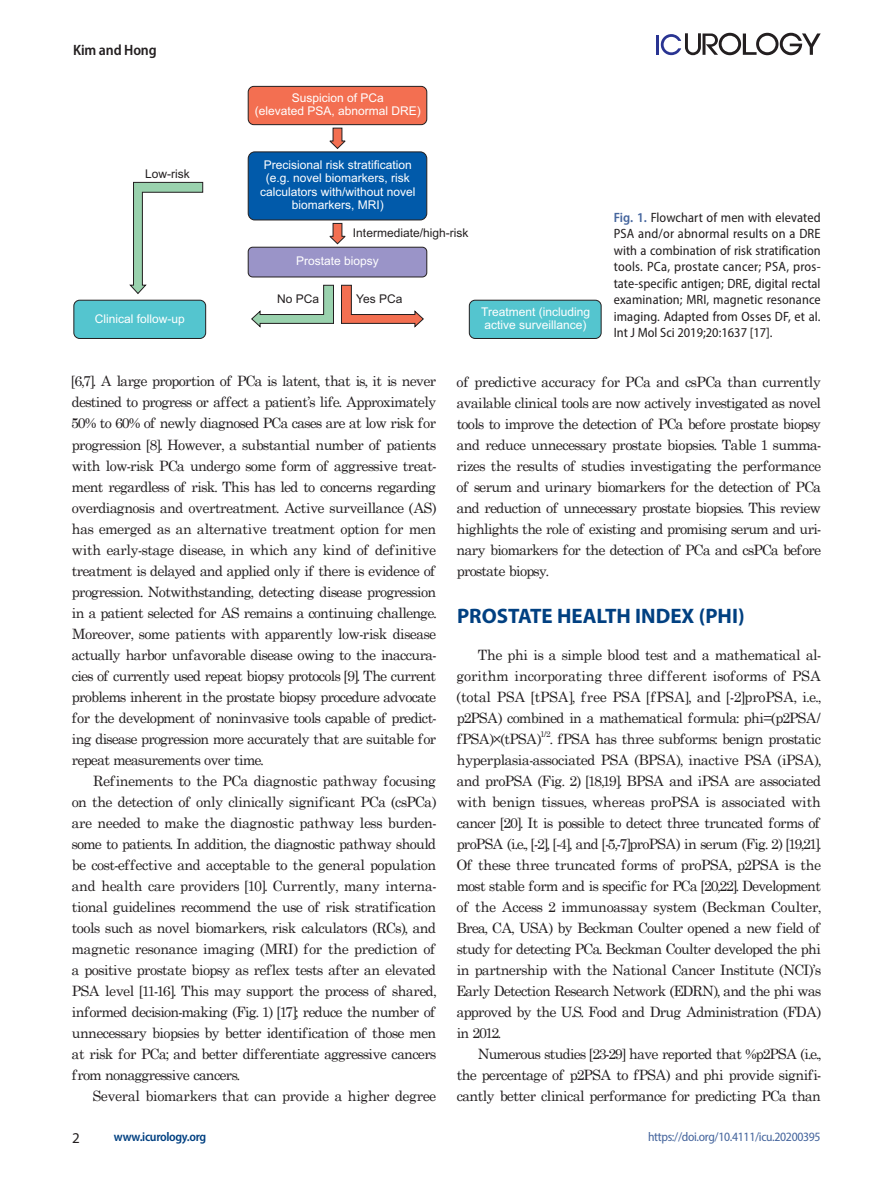
<style>
.page{position:relative;width:893px;height:1191px;background:#fff}
.page>*{position:absolute;margin:0;border:0;box-sizing:border-box;transform-origin:0 0}
.t1{font:700 21px "Myriad Pro";color:#014081}
.t2{font:600 semi-condensed 15px "Myriad Pro";letter-spacing:-.01em;color:#231f20}
.t3{font:15px "Myriad Pro";color:#231f20}
.t4{font:14.25px/21px "Century Schoolbook";letter-spacing:-.04em;color:#231f20}
.t5{font:semi-condensed 13.5px/16.5px "Myriad Pro";letter-spacing:.01em;color:#231f20;text-align:justify}
.t6{font:semi-condensed 12.75px "Myriad Pro";letter-spacing:-.025em;color:#45659d}
.t7{font:600 semi-condensed 12.75px "Myriad Pro";letter-spacing:-.025em;color:#014081}
.t8{font:12px/13.4px "Arial";color:#fff;text-align:center}
.t9{font:12px "Arial";color:#231f20}
.t10{font:8.25px "Century Schoolbook";color:#231f20}
.s1{font-weight:600;color:#45659d}
</style>
<div class="page">
<hr style="left:656px;top:35px;width:3px;height:20px;background:#293492">
<svg style="left:661px;top:33px;width:160px;height:22px"></svg>
<div style="left:469px;top:300px;width:132px;height:38px;background:#54c5cf;border-radius:6px"></div>
<div style="left:469px;top:300px;width:133px;height:39px;border:1px solid #231f20;border-radius:6px"></div>
<div style="left:74px;top:300px;width:132px;height:38px;background:#54c5cf;border-radius:6px"></div>
<div style="left:73px;top:300px;width:133px;height:39px;border:1px solid #231f20;border-radius:6px"></div>
<div style="left:248px;top:152px;width:179px;height:68px;background:#015aaa;border-radius:7px"></div>
<div style="left:248px;top:151px;width:179px;height:69px;border:1px solid #231f20;border-radius:7px"></div>
<div style="left:248px;top:247px;width:179px;height:30px;background:#9a94c8;border-radius:5px"></div>
<div style="left:248px;top:247px;width:179px;height:30px;border:1px solid #231f20;border-radius:5px"></div>
<div style="left:248px;top:86px;width:179px;height:39px;background:#f36f51;border-radius:6px"></div>
<div style="left:248px;top:86px;width:179px;height:39px;border:1px solid #231f20;border-radius:6px"></div>
<svg style="left:329px;top:127px;width:17px;height:22px"></svg>
<svg style="left:329px;top:222px;width:17px;height:23px"></svg>
<svg style="left:341px;top:284px;width:83px;height:44px"></svg>
<svg style="left:251px;top:284px;width:83px;height:44px"></svg>
<svg style="left:129px;top:181px;width:75px;height:113px"></svg>
<p class="t2" style="left:73px;top:41px;width:85px">Kim and Hong</p>
<p class="t9" style="left:145px;top:169px;width:46px">Low-risk</p>
<p class="t8" style="left:255px;top:92px;width:168px">Suspicion of PCa<br>(elevated PSA, abnormal DRE)</p>
<p class="t8" style="left:260px;top:159px;width:157px">Precisional risk stratification (e.g. novel biomarkers, risk calculators with/without novel biomarkers, MRI)</p>
<p class="t9" style="left:353px;top:228px;width:117px">Intermediate/high-risk</p>
<p class="t8" style="left:296px;top:255px;width:84px">Prostate biopsy</p>
<p class="t9" style="left:277px;top:294px;width:44px">No PCa</p>
<p class="t9" style="left:356px;top:294px;width:48px">Yes PCa</p>
<p class="t8" style="left:95px;top:313px;width:92px">Clinical follow-up</p>
<p class="t8" style="left:481px;top:306px;width:110px;text-align:left">Treatment (including active surveillance)</p>
<p class="t5" style="left:614px;top:209px;width:209px"><span class="s1">Fig. 1.</span> Flowchart of men with elevated PSA and/or abnormal results on a DRE with a combination of risk stratification tools. PCa, prostate cancer; PSA, pros&shy;tate-specific antigen; DRE, digital rectal examination; MRI, magnetic resonance imaging. Adapted from Osses DF, et al.<br>Int J Mol Sci 2019;20:1637 [17].</p>
<p class="t4" style="left:71px;top:369px;width:368px">[6,7]. A large proportion of PCa is latent, that is, it is never destined to progress or affect a patient’s life. Approximately 50% to 60% of newly diagnosed PCa cases are at low risk for progression [8]. However, a substantial number of patients with low-risk PCa undergo some form of aggressive treat&shy;ment regardless of risk. This has led to concerns regarding overdiagnosis and overtreatment. Active surveillance (AS) has emerged as an alternative treatment option for men with early-stage disease, in which any kind of definitive treatment is delayed and applied only if there is evidence of progression. Notwithstanding, detecting disease progression in a patient selected for AS remains a continuing challenge.<br>Moreover, some patients with apparently low-risk disease actually harbor unfavorable disease owing to the inaccura&shy;cies of currently used repeat biopsy protocols [9]. The current problems inherent in the prostate biopsy procedure advocate for the development of noninvasive tools capable of predict&shy;ing disease progression more accurately that are suitable for repeat measurements over time.</p>
<p class="t4" style="left:71px;top:769px;width:367px;text-indent:22px">Refinements to the PCa diagnostic pathway focusing on the detection of only clinically significant PCa (csPCa) are needed to make the diagnostic pathway less burden&shy;some to patients. In addition, the diagnostic pathway should be cost-effective and acceptable to the general population and health care providers [10]. Currently, many interna&shy;tional guidelines recommend the use of risk stratification tools such as novel biomarkers, risk calculators (RCs), and magnetic resonance imaging (MRI) for the prediction of a positive prostate biopsy as reflex tests after an elevated PSA level [11-16]. This may support the process of shared, informed decision-making (Fig. 1) [17]; reduce the number of unnecessary biopsies by better identification of those men at risk for PCa; and better differentiate aggressive cancers from nonaggressive cancers.</p>
<p class="t4" style="left:93px;top:1084px;width:345px">Several biomarkers that can provide a higher degree</p>
<p class="t3" style="left:72px;top:1128px;width:9px">2</p>
<p class="t7" style="left:114px;top:1128px;width:94px">www.icurology.org</p>
<p class="t4" style="left:456px;top:370px;width:367px;text-align:justify">of predictive accuracy for PCa and csPCa than currently available clinical tools are now actively investigated as novel tools to improve the detection of PCa before prostate biopsy and reduce unnecessary prostate biopsies. Table 1 summa&shy;rizes the results of studies investigating the performance of serum and urinary biomarkers for the detection of PCa and reduction of unnecessary prostate biopsies. This review highlights the role of existing and promising serum and uri&shy;nary biomarkers for the detection of PCa and csPCa before prostate biopsy.</p>
<h1 class="t1" style="left:457px;top:602px;width:289px">PROSTATE HEALTH INDEX (PHI)</h1>
<p class="t4" style="left:456px;top:642px;width:367px;text-align:justify;text-indent:22px">The phi is a simple blood test and a mathematical al&shy;gorithm incorporating three different isoforms of PSA (total PSA [tPSA], free PSA [fPSA], and [-2]proPSA, i.e., p2PSA) combined in a mathematical formula: phi=(p2PSA/ fPSA)×(tPSA)</p>
<p class="t10" style="left:540px;top:727px;width:12px">1/2</p>
<p class="t4" style="left:456px;top:726px;width:367px;text-indent:93px">. fPSA has three subforms: benign prostatic hyperplasia-associated PSA (BPSA), inactive PSA (iPSA), and proPSA (Fig. 2) [18,19]. BPSA and iPSA are associated with benign tissues, whereas proPSA is associated with cancer [20]. It is possible to detect three truncated forms of proPSA (i.e., [-2], [-4], and [-5,-7]proPSA) in serum (Fig. 2) [19,21].<br>Of these three truncated forms of proPSA, p2PSA is the most stable form and is specific for PCa [20,22]. Development of the Access 2 immunoassay system (Beckman Coulter, Brea, CA, USA) by Beckman Coulter opened a new field of study for detecting PCa. Beckman Coulter developed the phi in partnership with the National Cancer Institute (NCI)’s Early Detection Research Network (EDRN), and the phi was approved by the U.S. Food and Drug Administration (FDA) in 2012.</p>
<p class="t4" style="left:457px;top:1042px;width:367px;text-align:justify;text-indent:21px">Numerous studies [23-29] have reported that %p2PSA (i.e., the percentage of p2PSA to fPSA) and phi provide signifi&shy;cantly better clinical performance for predicting PCa than</p>
<p class="t6" style="left:648px;top:1128px;width:174px">https://doi.org/10.4111/icu.20200395</p>
</div>
